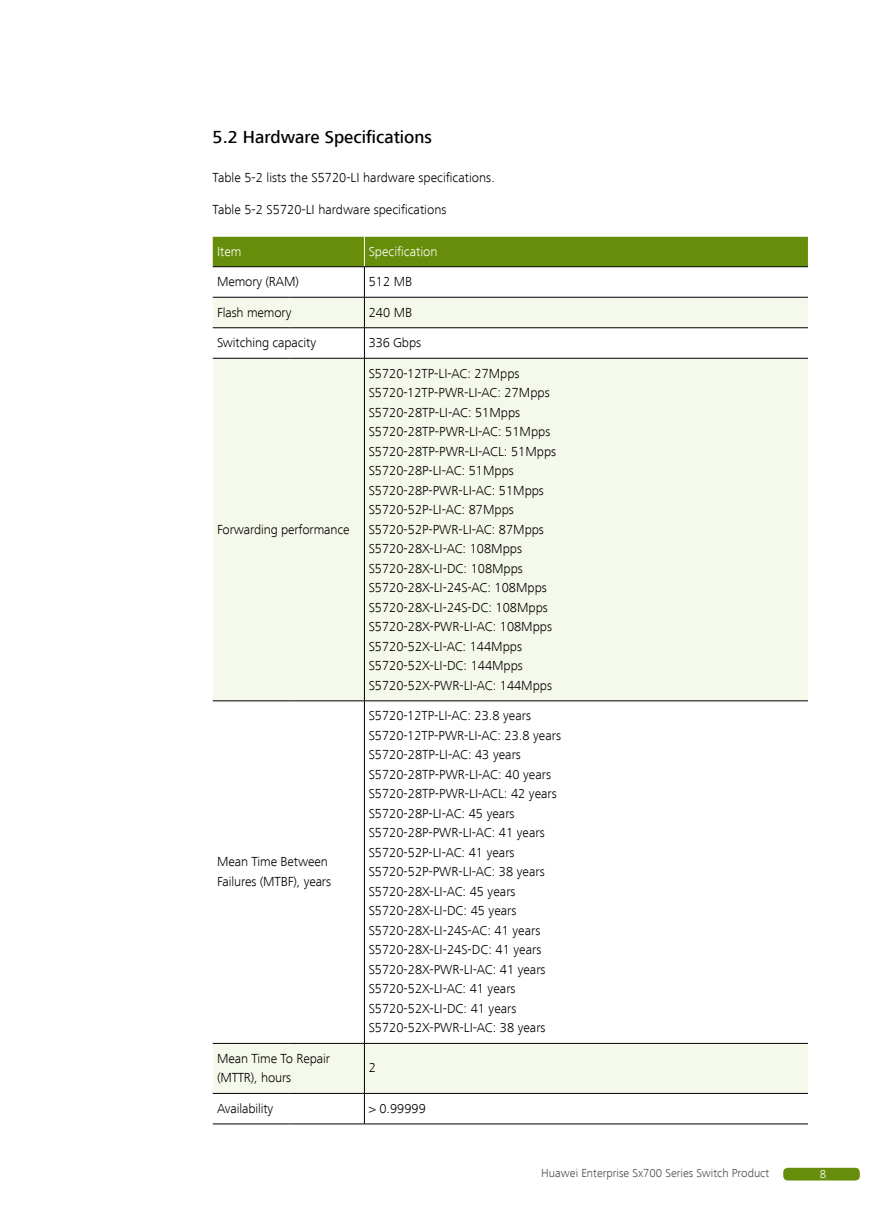
<style>
.page{position:relative;width:893px;height:1212px;background:#fff}
.page>*{position:absolute;margin:0;border:0;box-sizing:border-box;transform-origin:0 0}
.t1{font:500 18px "Frutiger Next LT";color:#000}
.t2{font:300 13.5px/19.5px "Frutiger Next LT";color:#000}
.t3{font:300 13.5px "Frutiger Next LT";color:#fff}
.t4{font:300 12px "Frutiger Next LT";color:#4c4948}
.t5{font:300 12px "Frutiger Next LT";color:#fff}
</style>
<div class="page">
<div style="left:213px;top:237px;width:595px;height:29px;background:#678e0a"></div>
<svg style="left:213px;top:298px;width:595px;height:795px;fill:#f5f9ec"></svg>
<hr style="left:364px;top:236px;width:1px;height:30px;background:#fff">
<hr style="left:213px;top:266px;width:76px;height:1px;background:#000">
<hr style="left:289px;top:266px;width:75px;height:1px;background:#000">
<hr style="left:364px;top:266px;width:444px;height:1px;background:#000">
<hr style="left:364px;top:267px;width:1px;height:30px;background:#000">
<hr style="left:213px;top:297px;width:76px;height:1px;background:#000">
<hr style="left:289px;top:297px;width:75px;height:1px;background:#000">
<hr style="left:364px;top:297px;width:444px;height:1px;background:#000">
<hr style="left:364px;top:297px;width:1px;height:31px;background:#000">
<hr style="left:213px;top:327px;width:76px;height:1px;background:#000">
<hr style="left:289px;top:327px;width:75px;height:1px;background:#000">
<hr style="left:364px;top:327px;width:444px;height:1px;background:#000">
<hr style="left:364px;top:328px;width:1px;height:30px;background:#000">
<hr style="left:213px;top:358px;width:76px;height:1px;background:#000">
<hr style="left:289px;top:358px;width:75px;height:1px;background:#000">
<hr style="left:364px;top:358px;width:444px;height:1px;background:#000">
<hr style="left:364px;top:358px;width:1px;height:343px;background:#000">
<hr style="left:213px;top:700px;width:76px;height:1px;background:#000">
<hr style="left:289px;top:700px;width:75px;height:1px;background:#000">
<hr style="left:364px;top:700px;width:444px;height:1px;background:#000">
<hr style="left:364px;top:701px;width:1px;height:342px;background:#000">
<hr style="left:213px;top:1043px;width:76px;height:1px;background:#000">
<hr style="left:289px;top:1043px;width:75px;height:1px;background:#000">
<hr style="left:364px;top:1043px;width:444px;height:1px;background:#000">
<hr style="left:364px;top:1043px;width:1px;height:50px;background:#000">
<hr style="left:213px;top:1093px;width:76px;height:1px;background:#000">
<hr style="left:289px;top:1093px;width:75px;height:1px;background:#000">
<hr style="left:364px;top:1093px;width:444px;height:1px;background:#000">
<hr style="left:364px;top:1093px;width:1px;height:31px;background:#000">
<hr style="left:213px;top:1123px;width:76px;height:1px;background:#000">
<hr style="left:289px;top:1123px;width:75px;height:1px;background:#000">
<hr style="left:364px;top:1123px;width:444px;height:1px;background:#000">
<div style="left:783px;top:1168px;width:77px;height:12px;background:#678e0a;border-radius:5px"></div>
<h1 class="t1" style="left:213px;top:127px;width:221px">5.2 Hardware Specifications</h1>
<p class="t2" style="left:213px;top:167px;width:284px">Table 5-2 lists the S5720-LI hardware specifications.</p>
<p class="t2" style="left:213px;top:200px;width:235px">Table 5-2 S5720-LI hardware specifications</p>
<p class="t3" style="left:217px;top:244px;width:26px">Item</p>
<p class="t3" style="left:369px;top:244px;width:70px">Specification</p>
<p class="t2" style="left:217px;top:272px;width:83px">Memory (RAM)</p>
<p class="t2" style="left:369px;top:272px;width:45px">512 MB</p>
<p class="t2" style="left:217px;top:302px;width:76px">Flash memory</p>
<p class="t2" style="left:369px;top:302px;width:45px">240 MB</p>
<p class="t2" style="left:217px;top:334px;width:101px">Switching capacity</p>
<p class="t2" style="left:369px;top:333px;width:54px">336 Gbps</p>
<p class="t2" style="left:217px;top:519px;width:134px">Forwarding performance</p>
<p class="t2" style="left:217px;top:852px;width:116px">Mean Time Between<br>Failures (MTBF), years</p>
<p class="t2" style="left:369px;top:363px;width:189px">S5720-12TP-LI-AC: 27Mpps<br>S5720-12TP-PWR-LI-AC: 27Mpps<br>S5720-28TP-LI-AC: 51Mpps<br>S5720-28TP-PWR-LI-AC: 51Mpps<br>S5720-28TP-PWR-LI-ACL: 51Mpps<br>S5720-28P-LI-AC: 51Mpps<br>S5720-28P-PWR-LI-AC: 51Mpps<br>S5720-52P-LI-AC: 87Mpps<br>S5720-52P-PWR-LI-AC: 87Mpps<br>S5720-28X-LI-AC: 108Mpps<br>S5720-28X-LI-DC: 108Mpps<br>S5720-28X-LI-24S-AC: 108Mpps<br>S5720-28X-LI-24S-DC: 108Mpps<br>S5720-28X-PWR-LI-AC: 108Mpps<br>S5720-52X-LI-AC: 144Mpps<br>S5720-52X-LI-DC: 144Mpps<br>S5720-52X-PWR-LI-AC: 144Mpps</p>
<p class="t2" style="left:369px;top:706px;width:194px">S5720-12TP-LI-AC: 23.8 years<br>S5720-12TP-PWR-LI-AC: 23.8 years<br>S5720-28TP-LI-AC: 43 years<br>S5720-28TP-PWR-LI-AC: 40 years<br>S5720-28TP-PWR-LI-ACL: 42 years<br>S5720-28P-LI-AC: 45 years<br>S5720-28P-PWR-LI-AC: 41 years<br>S5720-52P-LI-AC: 41 years<br>S5720-52P-PWR-LI-AC: 38 years<br>S5720-28X-LI-AC: 45 years<br>S5720-28X-LI-DC: 45 years<br>S5720-28X-LI-24S-AC: 41 years<br>S5720-28X-LI-24S-DC: 41 years<br>S5720-28X-PWR-LI-AC: 41 years<br>S5720-52X-LI-AC: 41 years<br>S5720-52X-LI-DC: 41 years<br>S5720-52X-PWR-LI-AC: 38 years</p>
<p class="t2" style="left:217px;top:1048px;width:114px">Mean Time To Repair (MTTR), hours</p>
<p class="t2" style="left:369px;top:1059px;width:9px">2</p>
<p class="t2" style="left:217px;top:1099px;width:58px">Availability</p>
<p class="t2" style="left:369px;top:1098px;width:59px">&gt; 0.99999</p>
<p class="t4" style="left:541px;top:1168px;width:229px">Huawei Enterprise Sx700 Series Switch Product</p>
<p class="t5" style="left:820px;top:1169px;width:8px">8</p>
</div>
